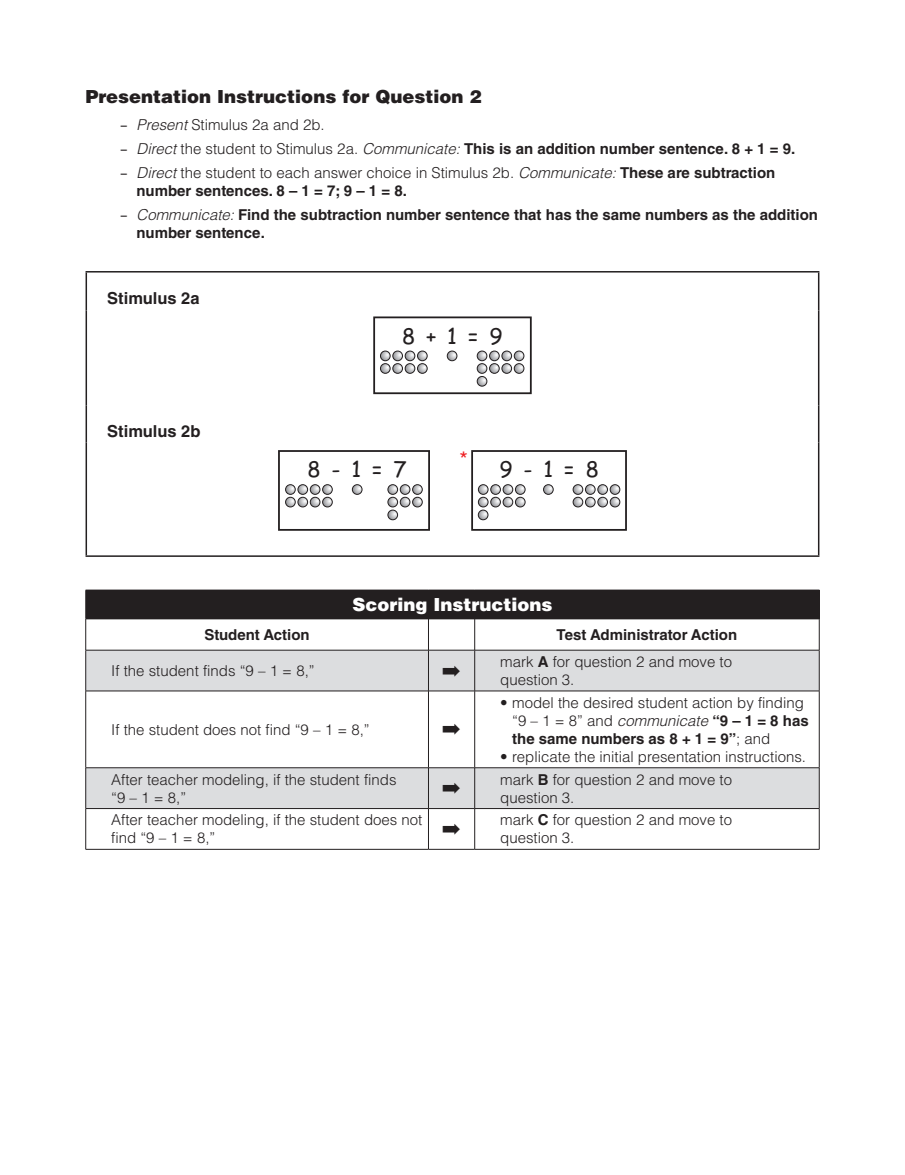
<style>
.page{position:relative;width:905px;height:1175px;background:#fff}
.page>*{position:absolute;margin:0;border:0;box-sizing:border-box;transform-origin:0 0}
.t1{font:21.6px "Comic Sans MS";color:#231f20}
.t2{font:21.6px "Helvetica LT Std";color:#ee1f23}
.t3{font:900 18px "Helvetica LT Std";color:#231f20}
.t4{font:900 18px "Helvetica LT Std";color:#fff}
.t5{font:700 16.5px "Helvetica LT Std";color:#231f20}
.t6{font:300 15px/18px "Helvetica LT Std";color:#231f20}
.t7{font:700 15px/24px "Helvetica LT Std";color:#231f20}
.s1{font-weight:400;font-stretch:condensed}
.s2{font-style:italic}
.s3{font-weight:700}
.s4{font-weight:300;font-style:italic}
.s5{font-weight:300}
</style>
<div class="page">
<hr style="left:86px;top:271px;width:733px;height:1px;background:#231f20">
<hr style="left:86px;top:272px;width:1px;height:38px;background:#231f20">
<hr style="left:818px;top:272px;width:1px;height:38px;background:#231f20">
<hr style="left:86px;top:310px;width:1px;height:95px;background:#231f20">
<hr style="left:818px;top:310px;width:1px;height:95px;background:#231f20">
<hr style="left:86px;top:405px;width:1px;height:37px;background:#231f20">
<hr style="left:818px;top:405px;width:1px;height:37px;background:#231f20">
<hr style="left:86px;top:442px;width:1px;height:113px;background:#231f20">
<hr style="left:818px;top:442px;width:1px;height:113px;background:#231f20">
<hr style="left:86px;top:555px;width:733px;height:2px;background:#231f20">
<div style="left:373px;top:316px;width:158px;height:78px;border:2px solid #231f20"></div>
<svg style="left:447px;top:351px;width:10px;height:10px"></svg>
<div style="left:447px;top:351px;width:10px;height:10px;border:1px solid #231f20;border-radius:50%"></div>
<svg style="left:380px;top:351px;width:47px;height:22px"></svg>
<div style="left:405px;top:363px;width:10px;height:10px;border:1px solid #231f20;border-radius:50%"></div>
<svg style="left:477px;top:351px;width:47px;height:35px"></svg>
<div style="left:501px;top:363px;width:10px;height:10px;border:1px solid #231f20;border-radius:50%"></div>
<div style="left:278px;top:450px;width:152px;height:81px;border:2px solid #231f20"></div>
<svg style="left:352px;top:484px;width:10px;height:10px"></svg>
<div style="left:352px;top:484px;width:10px;height:10px;border:1px solid #231f20;border-radius:50%"></div>
<svg style="left:285px;top:484px;width:47px;height:23px"></svg>
<div style="left:310px;top:497px;width:10px;height:10px;border:1px solid #231f20;border-radius:50%"></div>
<svg style="left:388px;top:484px;width:34px;height:36px"></svg>
<div style="left:412px;top:497px;width:10px;height:10px;border:1px solid #231f20;border-radius:50%"></div>
<div style="left:471px;top:450px;width:156px;height:81px;background:#fff;border:2px solid #231f20"></div>
<svg style="left:543px;top:484px;width:10px;height:10px"></svg>
<div style="left:543px;top:484px;width:10px;height:10px;border:1px solid #231f20;border-radius:50%"></div>
<svg style="left:478px;top:484px;width:47px;height:36px"></svg>
<div style="left:478px;top:510px;width:10px;height:10px;border:1px solid #231f20;border-radius:50%"></div>
<svg style="left:573px;top:484px;width:47px;height:23px"></svg>
<div style="left:597px;top:497px;width:10px;height:10px;border:1px solid #231f20;border-radius:50%"></div>
<div style="left:86px;top:590px;width:733px;height:29px;background:#231f20"></div>
<div style="left:86px;top:650px;width:342px;height:41px;background:#dcdddf"></div>
<div style="left:428px;top:650px;width:46px;height:41px;background:#dcdddf"></div>
<div style="left:474px;top:650px;width:345px;height:41px;background:#dcdddf"></div>
<div style="left:86px;top:767px;width:342px;height:41px;background:#dcdddf"></div>
<div style="left:428px;top:767px;width:46px;height:41px;background:#dcdddf"></div>
<div style="left:474px;top:767px;width:345px;height:41px;background:#dcdddf"></div>
<svg style="left:85px;top:590px;width:1px;height:28px"></svg>
<svg style="left:819px;top:590px;width:1px;height:28px"></svg>
<hr style="left:85px;top:619px;width:1px;height:31px;background:#231f20">
<hr style="left:428px;top:619px;width:1px;height:31px;background:#231f20">
<hr style="left:474px;top:619px;width:1px;height:31px;background:#231f20">
<hr style="left:819px;top:619px;width:1px;height:31px;background:#231f20">
<hr style="left:86px;top:650px;width:342px;height:1px;background:#231f20">
<hr style="left:85px;top:650px;width:1px;height:40px;background:#231f20">
<hr style="left:474px;top:650px;width:345px;height:1px;background:#231f20">
<hr style="left:819px;top:650px;width:1px;height:40px;background:#231f20">
<hr style="left:86px;top:690px;width:342px;height:1px;background:#231f20">
<hr style="left:85px;top:691px;width:1px;height:76px;background:#231f20">
<hr style="left:474px;top:690px;width:345px;height:1px;background:#231f20">
<hr style="left:819px;top:691px;width:1px;height:76px;background:#231f20">
<hr style="left:86px;top:767px;width:342px;height:1px;background:#231f20">
<hr style="left:85px;top:768px;width:1px;height:40px;background:#231f20">
<hr style="left:474px;top:767px;width:345px;height:1px;background:#231f20">
<hr style="left:819px;top:768px;width:1px;height:40px;background:#231f20">
<hr style="left:86px;top:808px;width:342px;height:1px;background:#231f20">
<hr style="left:85px;top:808px;width:1px;height:41px;background:#231f20">
<hr style="left:474px;top:808px;width:345px;height:1px;background:#231f20">
<hr style="left:819px;top:808px;width:1px;height:41px;background:#231f20">
<hr style="left:86px;top:849px;width:342px;height:1px;background:#231f20">
<hr style="left:474px;top:849px;width:345px;height:1px;background:#231f20">
<hr style="left:428px;top:650px;width:46px;height:1px;background:#231f20">
<hr style="left:428px;top:650px;width:1px;height:40px;background:#231f20">
<hr style="left:474px;top:650px;width:1px;height:40px;background:#231f20">
<hr style="left:428px;top:690px;width:46px;height:1px;background:#231f20">
<hr style="left:428px;top:691px;width:1px;height:76px;background:#231f20">
<hr style="left:474px;top:691px;width:1px;height:76px;background:#231f20">
<hr style="left:428px;top:767px;width:46px;height:1px;background:#231f20">
<hr style="left:428px;top:768px;width:1px;height:40px;background:#231f20">
<hr style="left:474px;top:768px;width:1px;height:40px;background:#231f20">
<hr style="left:428px;top:808px;width:46px;height:1px;background:#231f20">
<hr style="left:428px;top:808px;width:1px;height:41px;background:#231f20">
<hr style="left:474px;top:808px;width:1px;height:41px;background:#231f20">
<hr style="left:428px;top:849px;width:46px;height:1px;background:#231f20">
<p class="t3" style="left:86px;top:85px;width:397px">Presentation Instructions for Question 2</p>
<p class="t6" style="left:120px;top:112px;width:676px;line-height:24px"><span class="s1">−</span> <span class="s2">Present</span> Stimulus 2a and 2b.<br><span class="s1">−</span> <span class="s2">Direct</span> the student to Stimulus 2a. <span class="s2">Communicate:</span> <span class="s3">This is an addition number sentence. 8 + 1 = 9. </span><span class="s1">−</span> <span class="s2">Direct</span> the student to each answer choice in Stimulus 2b. <span class="s2">Communicate:</span> <span class="s3">These are subtraction</span></p>
<p class="t7" style="left:120px;top:178px;width:699px;text-indent:16px">number sentences. 8 – 1 = 7; 9 – 1 = 8.<br><span class="s1">−</span> <span class="s4">Communicate:</span> Find the subtraction number sentence that has the same numbers as the addition</p>
<p class="t7" style="left:136px;top:220px;width:130px">number sentence.</p>
<p class="t5" style="left:107px;top:288px;width:94px">Stimulus 2a</p>
<p class="t5" style="left:107px;top:421px;width:95px">Stimulus 2b</p>
<p class="t1" style="left:402px;top:320px;width:102px">8 + 1 = 9</p>
<p class="t2" style="left:459px;top:446px;width:10px">*</p>
<p class="t1" style="left:307px;top:453px;width:101px">8 - 1 = 7</p>
<p class="t1" style="left:499px;top:453px;width:101px">9 - 1 = 8</p>
<p class="t4" style="left:352px;top:592px;width:201px">Scoring Instructions</p>
<p class="t7" style="left:204px;top:622px;width:107px">Student Action</p>
<p class="t7" style="left:556px;top:622px;width:182px">Test Administrator Action</p>
<p class="t6" style="left:111px;top:661px;width:205px">If the student finds “9 – 1 = 8,”</p>
<p class="t6" style="left:500px;top:652px;width:233px">mark <span class="s3">A</span> for question 2 and move to question 3.</p>
<p class="t6" style="left:500px;top:693px;width:305px">• model the desired student action by finding</p>
<p class="t6" style="left:111px;top:720px;width:260px">If the student does not find “9 – 1 = 8,”</p>
<p class="t7" style="left:512px;top:711px;width:298px;line-height:18px"><span class="s5">“9 – 1 = 8” and</span> <span class="s4">communicate</span> “9 – 1 = 8 has the same numbers as 8 + 1 = 9”<span class="s5">; and</span></p>
<p class="t6" style="left:500px;top:747px;width:307px">• replicate the initial presentation instructions.</p>
<p class="t6" style="left:111px;top:770px;width:287px">After teacher modeling, if the student finds “9 – 1 = 8,”</p>
<p class="t6" style="left:500px;top:770px;width:233px">mark <span class="s3">B</span> for question 2 and move to question 3.</p>
<p class="t6" style="left:111px;top:811px;width:312px">After teacher modeling, if the student does not find “9 – 1 = 8,”</p>
<p class="t6" style="left:500px;top:811px;width:233px">mark <span class="s3">C</span> for question 2 and move to question 3.</p>
</div>
